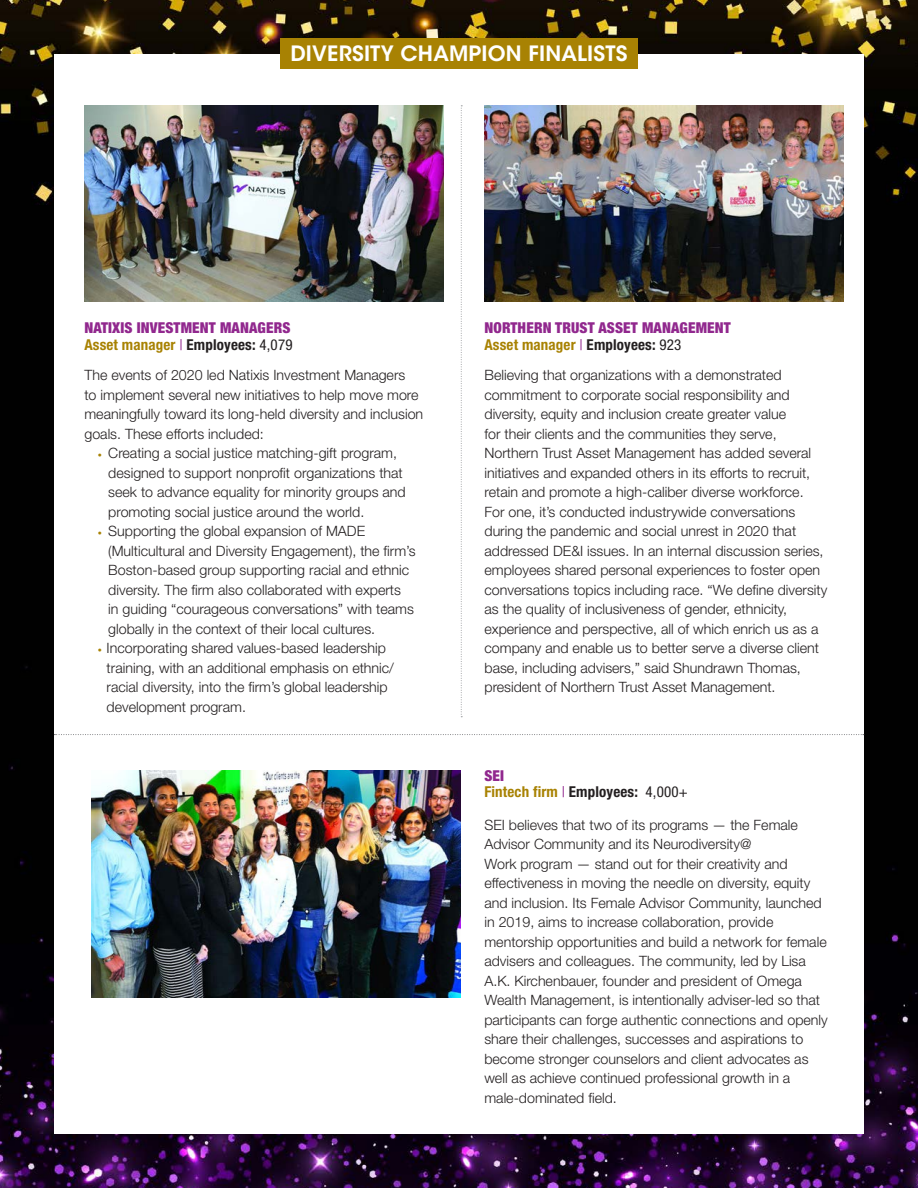
<style>
.page{position:relative;width:918px;height:1188px;background:#fff}
.page>*{position:absolute;margin:0;border:0;box-sizing:border-box;transform-origin:0 0}
.t1{font:600 21px "ITC Avant Garde Std";letter-spacing:.01em;color:#fff}
.t2{font:700 condensed 15px "Helvetica Neue LT Std";letter-spacing:.01em;color:#a88203}
.t3{font:900 condensed 15px "Helvetica Neue LT Std";letter-spacing:.01em;color:#91288e}
.text_format{font:300 14.25px/19.5px "Helvetica Neue LT Std";color:#231f20}
.s1{font-weight:400;color:#91288e}
.s2{color:#231f20}
.s3{font-weight:400;color:#231f20}
.s4{font-size:8.25px;color:#a88203}
</style>
<div class="page">
<img style="left:0;top:0;width:918px;height:1188px">
<div style="left:54px;top:54px;width:810px;height:1080px;background:#fff"></div>
<img style="left:84px;top:105px;width:360px;height:196px">
<img style="left:92px;top:770px;width:369px;height:227px">
<img style="left:484px;top:105px;width:360px;height:196px">
<svg style="left:461px;top:105px;width:1px;height:612px"></svg>
<svg style="left:54px;top:734px;width:810px;height:1px"></svg>
<div style="left:280px;top:38px;width:358px;height:30px;background:#a88203"></div>
<p class="t1" style="left:290px;top:40px;width:339px">DIVERSITY CHAMPION FINALISTS</p>
<p class="t3" style="left:84px;top:319px;width:208px">NATIXIS INVESTMENT MANAGERS</p>
<p class="t2" style="left:84px;top:336px;width:210px">Asset manager <span class="s1">|</span> <span class="s2">Employees:</span> <span class="s3">4,079</span></p>
<p class="text_format" style="left:84px;top:365px;width:340px">The events of 2020 led Natixis Investment Managers<br>to implement several new initiatives to help move more meaningfully toward its long-held diversity and inclusion goals. These efforts included:</p>
<p class="text_format" style="left:108px;top:443px;width:299px;text-indent:-10px"><span class="s4">•</span> Creating a social justice matching-gift program, designed to support nonprofit organizations that seek to advance equality for minority groups and promoting social justice around the world.</p>
<p class="text_format" style="left:108px;top:521px;width:309px;text-indent:-10px"><span class="s4">•</span> Supporting the global expansion of MADE (Multicultural and Diversity Engagement), the firm’s Boston-based group supporting racial and ethnic diversity. The firm also collaborated with experts<br>in guiding “courageous conversations” with teams globally in the context of their local cultures.</p>
<p class="text_format" style="left:107px;top:638px;width:289px;text-indent:-9px"><span class="s4">•</span> Incorporating shared values-based leadership training, with an additional emphasis on ethnic/ racial diversity, into the firm’s global leadership development program.</p>
<p class="t3" style="left:484px;top:319px;width:248px">NORTHERN TRUST ASSET MANAGEMENT</p>
<p class="t2" style="left:484px;top:336px;width:199px">Asset manager <span class="s1">|</span> <span class="s2">Employees:</span> <span class="s3">923</span></p>
<p class="text_format" style="left:484px;top:365px;width:344px">Believing that organizations with a demonstrated commitment to corporate social responsibility and diversity, equity and inclusion create greater value<br>for their clients and the communities they serve, Northern Trust Asset Management has added several initiatives and expanded others in its efforts to recruit, retain and promote a high-caliber diverse workforce.<br>For one, it’s conducted industrywide conversations during the pandemic and social unrest in 2020 that addressed DE&amp;I issues. In an internal discussion series, employees shared personal experiences to foster open conversations topics including race. “We define diversity as the quality of inclusiveness of gender, ethnicity, experience and perspective, all of which enrich us as a company and enable us to better serve a diverse client base, including advisers,” said Shundrawn Thomas, president of Northern Trust Asset Management.</p>
<p class="t3" style="left:484px;top:766px;width:21px">SEI</p>
<p class="t2" style="left:484px;top:783px;width:205px">Fintech firm <span class="s1">|</span> <span class="s2">Employees:</span> <span class="s3">4,000+</span></p>
<p class="text_format" style="left:484px;top:815px;width:345px">SEI believes that two of its programs — the Female Advisor Community and its Neurodiversity@<br>Work program — stand out for their creativity and effectiveness in moving the needle on diversity, equity and inclusion. Its Female Advisor Community, launched in 2019, aims to increase collaboration, provide mentorship opportunities and build a network for female advisers and colleagues. The community, led by Lisa A.K. Kirchenbauer, founder and president of Omega Wealth Management, is intentionally adviser-led so that participants can forge authentic connections and openly share their challenges, successes and aspirations to become stronger counselors and client advocates as well as achieve continued professional growth in a male-dominated field.</p>
</div>
